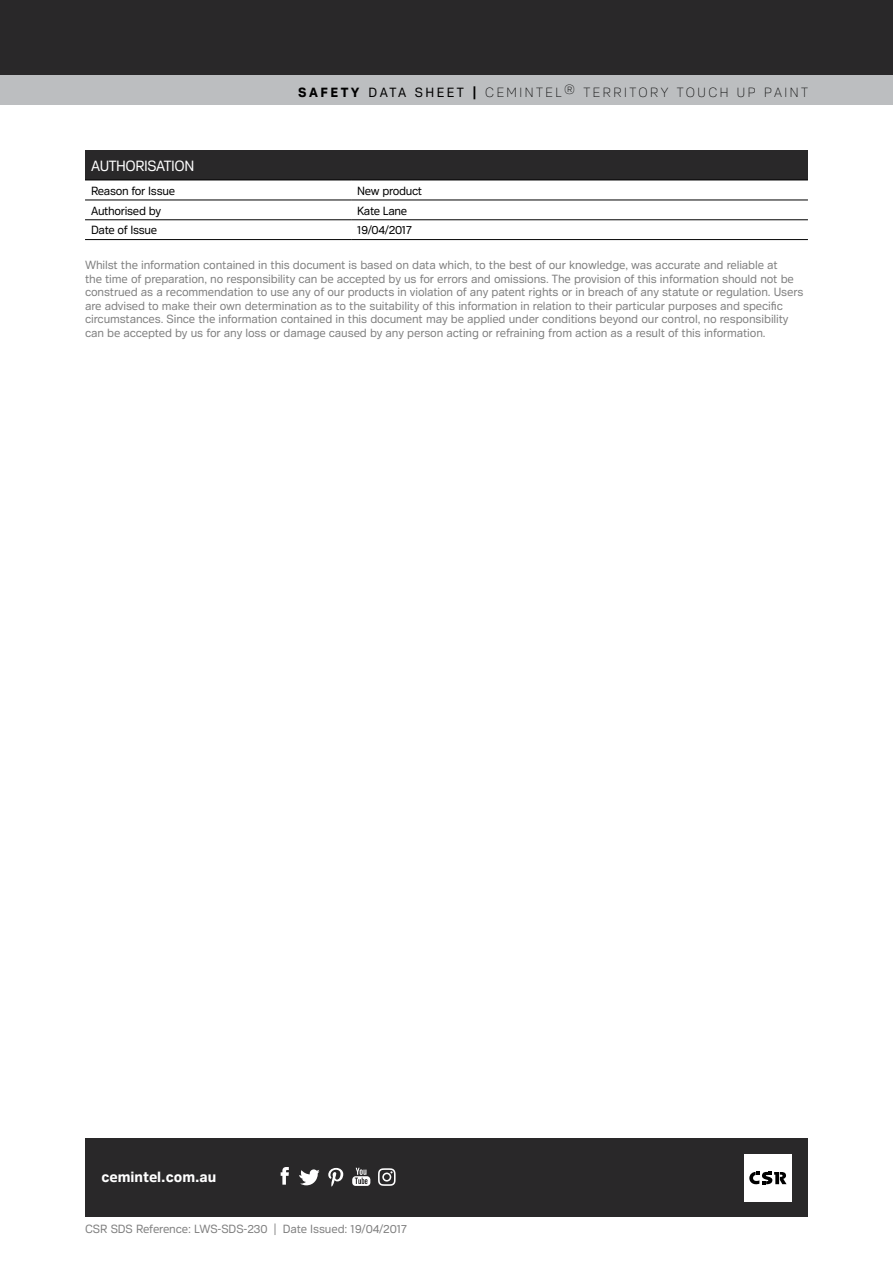
<style>
.page{position:relative;width:893px;height:1263px;background:#fff}
.page>*{position:absolute;margin:0;border:0;box-sizing:border-box;transform-origin:0 0}
.t1{font:700 15px "Crique Grotesk";color:#fff}
.t2{font:15px "Crique Grotesk";letter-spacing:-.03em;color:#fff}
.t3{font:100 13.5px "Crique Grotesk";letter-spacing:.18em;color:#000}
.t4{font:12px/13.5px "Crique Grotesk";letter-spacing:-.01em;color:#808080}
.t5{font:12px "Crique Grotesk";letter-spacing:-.025em;color:#000}
.s1{font-weight:700}
.s2{font-weight:400}
</style>
<div class="page">
<div style="left:0;top:0;width:893px;height:75px;background:#292829"></div>
<div style="left:0;top:75px;width:893px;height:30px;background:#bcbec0"></div>
<div style="left:85px;top:1138px;width:723px;height:79px;background:#292829"></div>
<div style="left:744px;top:1154px;width:48px;height:48px;background:#fff"></div>
<svg style="left:749px;top:1172px;width:37px;height:13px"></svg>
<svg style="left:378px;top:1168px;width:18px;height:18px"></svg>
<svg style="left:299px;top:1169px;width:21px;height:16px"></svg>
<svg style="left:281px;top:1167px;width:8px;height:18px"></svg>
<svg style="left:352px;top:1168px;width:18px;height:18px"></svg>
<svg style="left:328px;top:1168px;width:15px;height:19px"></svg>
<div style="left:85px;top:151px;width:723px;height:29px;background:#292829"></div>
<hr style="left:85px;top:180px;width:266px;height:1px;background:#000">
<hr style="left:351px;top:180px;width:457px;height:1px;background:#000">
<hr style="left:85px;top:200px;width:266px;height:1px;background:#000">
<hr style="left:351px;top:200px;width:457px;height:1px;background:#000">
<hr style="left:85px;top:219px;width:266px;height:1px;background:#000">
<hr style="left:351px;top:219px;width:457px;height:1px;background:#000">
<hr style="left:85px;top:239px;width:266px;height:1px;background:#000">
<hr style="left:351px;top:239px;width:457px;height:1px;background:#000">
<p class="t3" style="left:298px;top:85px;width:511px"><span class="s1">SAFETY</span> <span class="s2">DATA SHEET</span> <span class="s1">|</span> CEMINTEL® TERRITORY TOUCH UP PAINT</p>
<p class="t2" style="left:91px;top:158px;width:105px">AUTHORISATION</p>
<p class="t5" style="left:91px;top:184px;width:85px">Reason for Issue</p>
<p class="t5" style="left:357px;top:184px;width:67px">New product</p>
<p class="t5" style="left:91px;top:204px;width:72px">Authorised by</p>
<p class="t5" style="left:357px;top:204px;width:52px">Kate Lane</p>
<p class="t5" style="left:91px;top:224px;width:68px">Date of Issue</p>
<p class="t5" style="left:357px;top:224px;width:56px">19/04/2017</p>
<p class="t4" style="left:85px;top:259px;width:720px">Whilst the information contained in this document is based on data which, to the best of our knowledge, was accurate and reliable at<br>the time of preparation, no responsibility can be accepted by us for errors and omissions. The provision of this information should not be construed as a recommendation to use any of our products in violation of any patent rights or in breach of any statute or regulation. Users are advised to make their own determination as to the suitability of this information in relation to their particular purposes and specific circumstances. Since the information contained in this document may be applied under conditions beyond our control, no responsibility can be accepted by us for any loss or damage caused by any person acting or refraining from action as a result of this information.</p>
<p class="t1" style="left:101px;top:1168px;width:116px">cemintel.com.au</p>
<p class="t4" style="left:85px;top:1222px;width:324px">CSR SDS Reference: LWS-SDS-230 | Date Issued: 19/04/2017</p>
</div>
